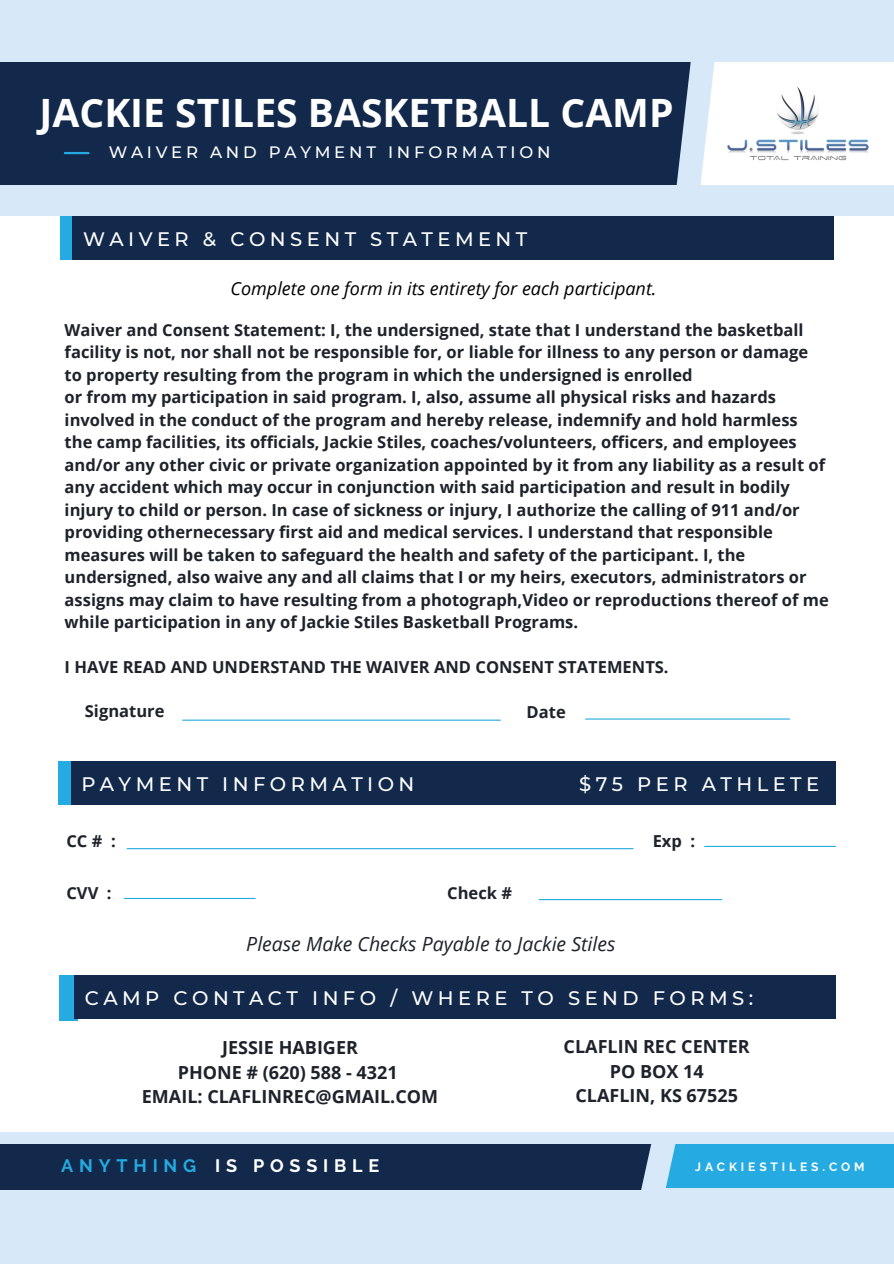
<style>
.page{position:relative;width:894px;height:1264px;background:#fff}
.page>*{position:absolute;margin:0;border:0;box-sizing:border-box;transform-origin:0 0}
.t1{font:700 39px "Open Sans";color:#fff}
.t2{font:500 19.5px "Montserrat";letter-spacing:.23em;color:#fff}
.t3{font:italic 19.5px "Open Sans";color:#1e232b}
.t4{font:700 18px "Open Sans";color:#1e232b}
.t5{font:italic 18px "Open Sans";color:#000}
.t6{font:700 18px "Raleway";letter-spacing:.32em;color:#fff}
.t7{font:700 18px "Raleway";letter-spacing:.32em;color:#25aae1}
.t8{font:700 16.5px/22.5px "Open Sans";color:#1e232b}
.t9{font:500 16.5px "Montserrat";letter-spacing:.23em;color:#fff}
.t10{font:700 12px "Raleway";letter-spacing:.32em;color:#fff}
</style>
<div class="page">
<div style="left:0;top:0;width:893px;height:216px;background:#d7e9f8"></div>
<div style="left:0;top:62px;width:695px;height:123px;background:#13294b"></div>
<hr style="left:65px;top:152px;width:23px;height:2px;background:#25aae1">
<div style="left:0;top:1131px;width:893px;height:132px;background:#d7e9f8"></div>
<div style="left:0;top:1143px;width:656px;height:46px;background:#13294b"></div>
<div style="left:653px;top:1144px;width:240px;height:44px;background:#25aae1"></div>
<hr style="left:182px;top:719px;width:318px;height:1px;background:#25aae1">
<div style="left:60px;top:216px;width:18px;height:44px;background:#25aae1"></div>
<div style="left:72px;top:216px;width:761px;height:44px;background:#13294b"></div>
<div style="left:695px;top:62px;width:198px;height:123px;background:#fff"></div>
<svg style="left:676px;top:62px;width:39px;height:123px"></svg>
<svg style="left:624px;top:1131px;width:68px;height:59px"></svg>
<div style="left:58px;top:761px;width:30px;height:44px;background:#25aae1"></div>
<div style="left:71px;top:761px;width:764px;height:44px;background:#13294b"></div>
<img style="left:727px;top:87px;width:142px;height:74px">
<div style="left:59px;top:975px;width:18px;height:45px;background:#25aae1"></div>
<div style="left:74px;top:975px;width:761px;height:44px;background:#13294b"></div>
<hr style="left:585px;top:718px;width:204px;height:1px;background:#25aae1">
<hr style="left:127px;top:848px;width:506px;height:1px;background:#25aae1">
<hr style="left:704px;top:845px;width:131px;height:2px;background:#25aae1">
<hr style="left:124px;top:897px;width:131px;height:2px;background:#25aae1">
<hr style="left:539px;top:899px;width:182px;height:1px;background:#25aae1">
<p class="t1" style="left:40px;top:85px;width:635px">JACKIE STILES BASKETBALL CAMP</p>
<p class="t9" style="left:109px;top:142px;width:443px">WAIVER AND PAYMENT INFORMATION</p>
<p class="t2" style="left:83px;top:227px;width:446px">WAIVER &amp; CONSENT STATEMENT</p>
<p class="t5" style="left:230px;top:275px;width:427px">Complete one form in its entirety for each participant.</p>
<p class="t8" style="left:65px;top:318px;width:745px">Waiver and Consent Statement: I, the undersigned, state that I understand the basketball facility is not, nor shall not be responsible for, or liable for illness to any person or damage to property resulting from the program in which the undersigned is enrolled</p>
<p class="t8" style="left:65px;top:385px;width:765px">or from my participation in said program. I, also, assume all physical risks and hazards involved in the conduct of the program and hereby release, indemnify and hold harmless the camp facilities, its officials, Jackie Stiles, coaches/volunteers, officers, and employees and/or any other civic or private organization appointed by it from any liability as a result of any accident which may occur in conjunction with said participation and result in bodily injury to child or person. In case of sickness or injury, I authorize the calling of 911 and/or providing othernecessary first aid and medical services. I understand that responsible measures will be taken to safeguard the health and safety of the participant. I, the undersigned, also waive any and all claims that I or my heirs, executors, administrators or assigns may claim to have resulting from a photograph,Video or reproductions thereof of me while participation in any of Jackie Stiles Basketball Programs.</p>
<p class="t8" style="left:65px;top:655px;width:605px">I HAVE READ AND UNDERSTAND THE WAIVER AND CONSENT STATEMENTS.</p>
<p class="t8" style="left:85px;top:699px;width:81px">Signature</p>
<p class="t8" style="left:526px;top:700px;width:41px">Date</p>
<p class="t2" style="left:81px;top:772px;width:334px">PAYMENT INFORMATION</p>
<p class="t2" style="left:579px;top:772px;width:241px">$75 PER ATHLETE</p>
<p class="t8" style="left:66px;top:829px;width:51px">CC# :</p>
<p class="t8" style="left:652px;top:829px;width:44px">Exp :</p>
<p class="t8" style="left:66px;top:881px;width:47px">CVV :</p>
<p class="t8" style="left:447px;top:881px;width:66px">Check #</p>
<p class="t3" style="left:246px;top:929px;width:370px">Please Make Checks Payable to Jackie Stiles</p>
<p class="t2" style="left:85px;top:986px;width:669px">CAMP CONTACT INFO / WHERE TO SEND FORMS:</p>
<p class="t4" style="left:222px;top:1034px;width:137px">JESSIE HABIGER</p>
<p class="t4" style="left:178px;top:1059px;width:221px">PHONE # (620) 588 - 4321</p>
<p class="t4" style="left:142px;top:1084px;width:298px">EMAIL: CLAFLINREC@GMAIL.COM</p>
<p class="t7" style="left:61px;top:1154px;width:136px">ANYTHING</p>
<p class="t6" style="left:215px;top:1155px;width:166px">IS POSSIBLE</p>
<p class="t4" style="left:563px;top:1033px;width:188px">CLAFLIN REC CENTER</p>
<p class="t4" style="left:609px;top:1058px;width:95px">PO BOX 14</p>
<p class="t4" style="left:575px;top:1083px;width:164px">CLAFLIN, KS 67525</p>
<p class="t10" style="left:695px;top:1159px;width:171px">JACKIESTILES.COM</p>
</div>
